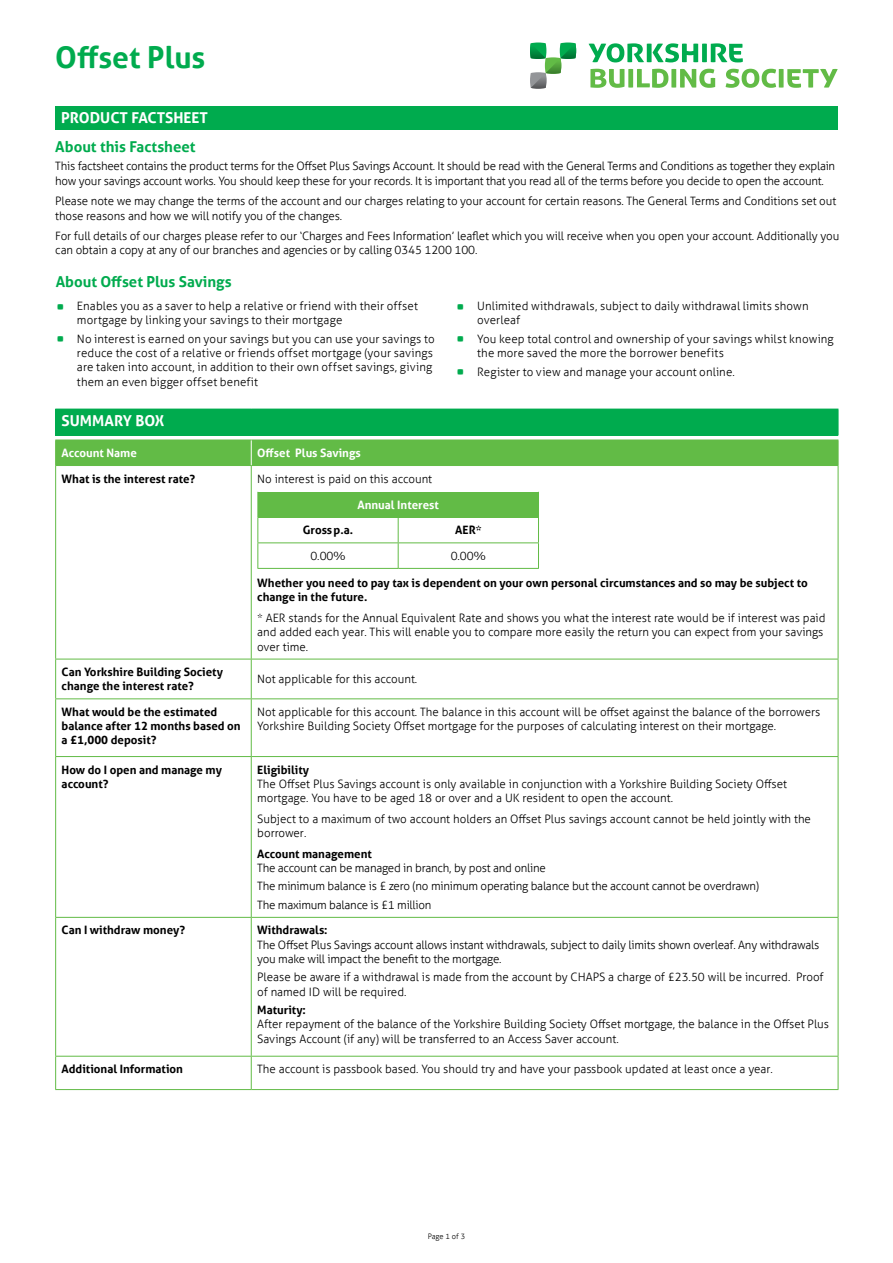
<style>
.page{position:relative;width:893px;height:1263px;background:#fff}
.page>*{position:absolute;margin:0;border:0;box-sizing:border-box;transform-origin:0 0}
.t1{font:34.5px "YBSG Headline";color:#00ab4e}
.t2{font:700 30px "YBSG Aller";color:#00ab4e}
.t3{font:700 15px "YBSG Aller";color:#00ab4e}
.t4{font:700 15px "YBSG Aller";color:#fff}
.t5{font:300 11.55px/14.2px "YBSG Aller";color:#000}
.t6{font:300 11.55px/14.2px "YBSG Aller";letter-spacing:-.02em;color:#000}
.t7{font:700 11.55px/14.2px "YBSG Aller";color:#000}
.t8{font:700 11.55px "YBSG Aller";color:#fff}
.t9{font:300 7.5px "YBSG Aller";letter-spacing:-.01em;color:#000}
</style>
<div class="page">
<div style="left:55px;top:106px;width:783px;height:23px;background:#00ab4e"></div>
<hr style="left:55px;top:466px;width:1px;height:193px;background:#62bb46">
<hr style="left:55px;top:465px;width:196px;height:1px;background:#62bb46">
<hr style="left:251px;top:466px;width:1px;height:193px;background:#62bb46">
<hr style="left:251px;top:465px;width:587px;height:1px;background:#62bb46">
<hr style="left:838px;top:466px;width:1px;height:193px;background:#62bb46">
<hr style="left:55px;top:659px;width:1px;height:39px;background:#62bb46">
<hr style="left:55px;top:659px;width:196px;height:1px;background:#62bb46">
<hr style="left:251px;top:659px;width:1px;height:39px;background:#62bb46">
<hr style="left:251px;top:659px;width:587px;height:1px;background:#62bb46">
<hr style="left:838px;top:659px;width:1px;height:39px;background:#62bb46">
<hr style="left:55px;top:699px;width:1px;height:57px;background:#62bb46">
<hr style="left:55px;top:698px;width:196px;height:1px;background:#62bb46">
<hr style="left:251px;top:699px;width:1px;height:57px;background:#62bb46">
<hr style="left:251px;top:698px;width:587px;height:1px;background:#62bb46">
<hr style="left:838px;top:699px;width:1px;height:57px;background:#62bb46">
<hr style="left:55px;top:757px;width:1px;height:160px;background:#62bb46">
<hr style="left:55px;top:756px;width:196px;height:1px;background:#62bb46">
<hr style="left:251px;top:757px;width:1px;height:160px;background:#62bb46">
<hr style="left:251px;top:756px;width:587px;height:1px;background:#62bb46">
<hr style="left:838px;top:757px;width:1px;height:160px;background:#62bb46">
<hr style="left:55px;top:918px;width:1px;height:138px;background:#62bb46">
<hr style="left:55px;top:917px;width:196px;height:1px;background:#62bb46">
<hr style="left:251px;top:918px;width:1px;height:138px;background:#62bb46">
<hr style="left:251px;top:917px;width:587px;height:1px;background:#62bb46">
<svg style="left:55px;top:409px;width:784px;height:56px;background:#3cb755"></svg>
<hr style="left:838px;top:918px;width:1px;height:138px;background:#62bb46">
<hr style="left:55px;top:1056px;width:1px;height:33px;background:#62bb46">
<hr style="left:55px;top:1056px;width:196px;height:1px;background:#62bb46">
<hr style="left:55px;top:1089px;width:196px;height:1px;background:#62bb46">
<hr style="left:251px;top:1056px;width:1px;height:33px;background:#62bb46">
<hr style="left:251px;top:1056px;width:587px;height:1px;background:#62bb46">
<hr style="left:838px;top:1056px;width:1px;height:33px;background:#62bb46">
<hr style="left:251px;top:1089px;width:587px;height:1px;background:#62bb46">
<div style="left:258px;top:492px;width:280px;height:25px;background:#62bb46"></div>
<hr style="left:257px;top:517px;width:141px;height:1px;background:#62bb46">
<hr style="left:398px;top:517px;width:141px;height:1px;background:#62bb46">
<svg style="left:257px;top:492px;width:1px;height:76px"></svg>
<hr style="left:257px;top:542px;width:141px;height:1px;background:#62bb46">
<hr style="left:257px;top:568px;width:141px;height:1px;background:#62bb46">
<svg style="left:398px;top:518px;width:1px;height:50px"></svg>
<hr style="left:398px;top:542px;width:141px;height:1px;background:#62bb46">
<svg style="left:538px;top:492px;width:1px;height:76px"></svg>
<hr style="left:398px;top:568px;width:141px;height:1px;background:#62bb46">
<svg style="left:530px;top:43px;width:46px;height:46px"></svg>
<svg style="left:589px;top:43px;width:154px;height:19px"></svg>
<svg style="left:590px;top:69px;width:125px;height:19px"></svg>
<svg style="left:726px;top:69px;width:112px;height:19px"></svg>
<h2 class="t2" style="left:55px;top:38px;width:152px">Offset Plus</h2>
<p class="t4" style="left:61px;top:108px;width:148px">PRODUCT FACTSHEET</p>
<p class="t3" style="left:55px;top:137px;width:142px">About this Factsheet</p>
<p class="t6" style="left:55px;top:159px;width:781px">This factsheet contains the product terms for the Offset Plus Savings Account. It should be read with the General Terms and Conditions as together they explain how your savings account works. You should keep these for your records. It is important that you read all of the terms before you decide to open the account.</p>
<p class="t5" style="left:55px;top:194px;width:782px">Please note we may change the terms of the account and our charges relating to your account for certain reasons. The General Terms and Conditions set out those reasons and how we will notify you of the changes.</p>
<p class="t5" style="left:55px;top:229px;width:786px">For full details of our charges please refer to our ‘Charges and Fees Information’ leaflet which you will receive when you open your account. Additionally you can obtain a copy at any of our branches and agencies or by calling 0345 1200 100.</p>
<p class="t3" style="left:56px;top:273px;width:177px">About Offset Plus Savings</p>
<h1 class="t1" style="left:56px;top:282px;width:11px">.</h1>
<p class="t5" style="left:77px;top:299px;width:342px">Enables you as a saver to help a relative or friend with their offset mortgage by linking your savings to their mortgage</p>
<h1 class="t1" style="left:56px;top:315px;width:11px">.</h1>
<p class="t5" style="left:77px;top:332px;width:359px">No interest is earned on your savings but you can use your savings to reduce the cost of a relative or friends offset mortgage (your savings are taken into account, in addition to their own offset savings, giving them an even bigger offset benefit</p>
<h1 class="t1" style="left:456px;top:282px;width:11px">.</h1>
<p class="t5" style="left:477px;top:299px;width:333px">Unlimited withdrawals, subject to daily withdrawal limits shown overleaf</p>
<h1 class="t1" style="left:456px;top:315px;width:11px">.</h1>
<p class="t5" style="left:477px;top:332px;width:358px">You keep total control and ownership of your savings whilst knowing the more saved the more the borrower benefits</p>
<h1 class="t1" style="left:456px;top:347px;width:11px">.</h1>
<p class="t5" style="left:477px;top:364px;width:259px">Register to view and manage your account online.</p>
<p class="t4" style="left:62px;top:412px;width:104px">SUMMARY BOX</p>
<p class="t8" style="left:62px;top:446px;width:77px">Account Name</p>
<p class="t8" style="left:257px;top:446px;width:105px">Offset Plus Savings</p>
<p class="t7" style="left:62px;top:471px;width:135px">What is the interest rate?</p>
<p class="t5" style="left:257px;top:471px;width:176px">No interest is paid on this account</p>
<p class="t8" style="left:357px;top:498px;width:83px">Annual Interest</p>
<p class="t7" style="left:303px;top:523px;width:52px">Grossp.a.</p>
<p class="t7" style="left:455px;top:523px;width:28px">AER*</p>
<p class="t5" style="left:310px;top:549px;width:37px">0.00%</p>
<p class="t5" style="left:451px;top:549px;width:37px">0.00%</p>
<p class="t7" style="left:257px;top:576px;width:552px">Whether you need to pay tax is dependent on your own personal circumstances and so may be subject to change in the future.</p>
<p class="t5" style="left:257px;top:611px;width:570px">* AER stands for the Annual Equivalent Rate and shows you what the interest rate would be if interest was paid and added each year. This will enable you to compare more easily the return you can expect from your savings over time.</p>
<p class="t7" style="left:62px;top:665px;width:163px">Can Yorkshire Building Society change the interest rate?</p>
<p class="t5" style="left:257px;top:672px;width:162px">Not applicable for this account.</p>
<p class="t7" style="left:62px;top:704px;width:180px">What would be the estimated balance after 12 months based on a £1,000 deposit?</p>
<p class="t5" style="left:257px;top:705px;width:564px">Not applicable for this account. The balance in this account will be offset against the balance of the borrowers<br>Yorkshire Building Society Offset mortgage for the purposes of calculating interest on their mortgage.</p>
<p class="t7" style="left:62px;top:762px;width:162px">How do I open and manage my account?</p>
<p class="t7" style="left:257px;top:762px;width:53px">Eligibility</p>
<p class="t5" style="left:257px;top:777px;width:531px">The Offset Plus Savings account is only available in conjunction with a Yorkshire Building Society Offset mortgage. You have to be aged 18 or over and a UK resident to open the account.</p>
<p class="t5" style="left:257px;top:811px;width:555px">Subject to a maximum of two account holders an Offset Plus savings account cannot be held jointly with the borrower.</p>
<p class="t7" style="left:257px;top:846px;width:116px">Account management</p>
<p class="t6" style="left:257px;top:858px;width:503px;line-height:18.5px">The account can be managed in branch, by post and online<br>The minimum balance is £ zero (no minimum operating balance but the account cannot be overdrawn)<br>The maximum balance is £1 million</p>
<p class="t7" style="left:62px;top:923px;width:125px">Can I withdraw money?</p>
<p class="t7" style="left:257px;top:923px;width:72px">Withdrawals:</p>
<p class="t6" style="left:257px;top:937px;width:564px">The Offset Plus Savings account allows instant withdrawals, subject to daily limits shown overleaf. Any withdrawals you make will impact the benefit to the mortgage.</p>
<p class="t5" style="left:257px;top:970px;width:568px">Please be aware if a withdrawal is made from the account by CHAPS a charge of £23.50 will be incurred. Proof of named ID will be required.</p>
<p class="t7" style="left:257px;top:1003px;width:50px">Maturity:</p>
<p class="t5" style="left:257px;top:1017px;width:573px">After repayment of the balance of the Yorkshire Building Society Offset mortgage, the balance in the Offset Plus<br>Savings Account (if any) will be transferred to an Access Saver account.</p>
<p class="t7" style="left:62px;top:1062px;width:123px">Additional Information</p>
<p class="t5" style="left:257px;top:1062px;width:517px">The account is passbook based. You should try and have your passbook updated at least once a year.</p>
<p class="t9" style="left:428px;top:1231px;width:39px">Page 1 of 3</p>
</div>
